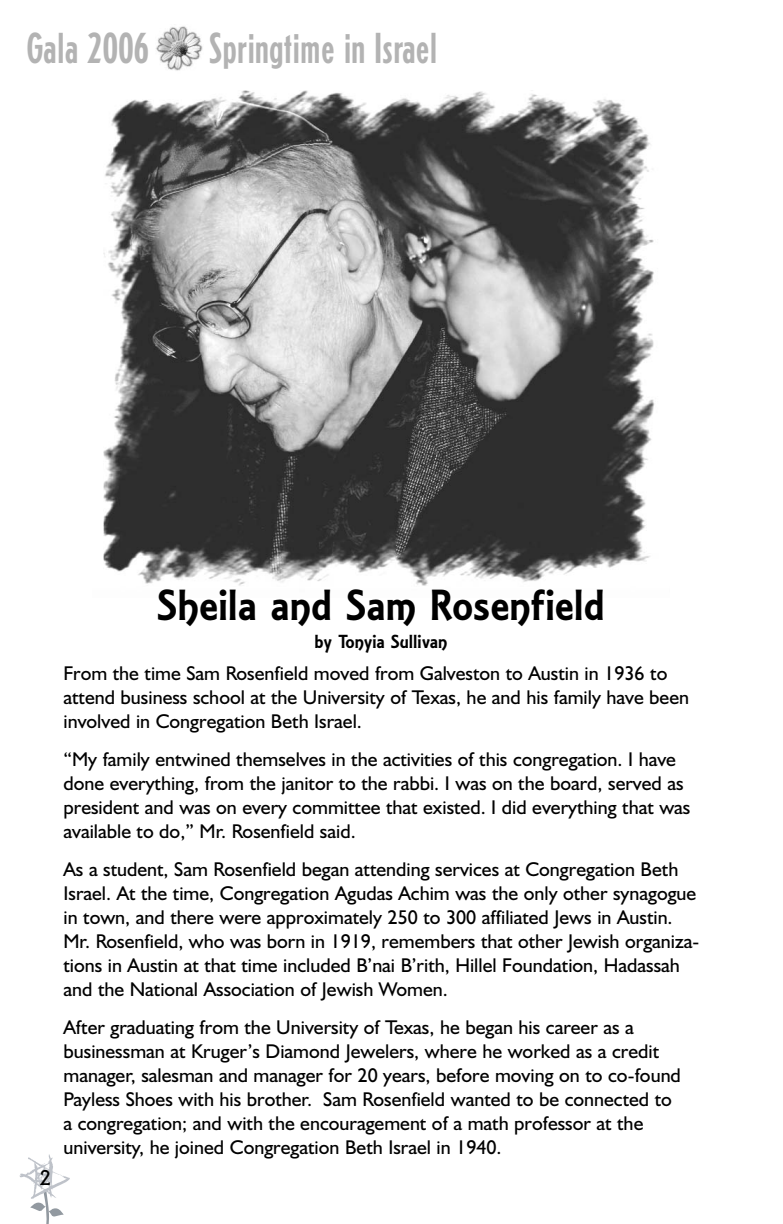
<style>
.page{position:relative;width:783px;height:1224px;background:#fff}
.page>*{position:absolute;margin:0;border:0;box-sizing:border-box;transform-origin:0 0}
.t1{font:46px "Equinox ICG";color:#000}
.t2{font:500 condensed 42px "AT Erbar";color:#b3b3b3}
.t3{font:20px/24px "Humanist 521 BT";color:#000}
.t4{font:20px "Albertus";color:#000}
.s1{font-family:"Equinox ICG"}
</style>
<div class="page">
<svg style="left:20px;top:1154px;width:50px;height:70px"></svg>
<img style="left:156px;top:26px;width:47px;height:45px">
<img style="left:103px;top:90px;width:552px;height:496px">
<p class="t2" style="left:26px;top:33px;width:124px">Gala 2006</p>
<p class="t2" style="left:209px;top:33px;width:230px">Springtime in Israel</p>
<p class="t4" style="left:40px;top:1170px;width:12px">2</p>
<p class="t1" style="left:157px;top:590px;width:450px">Sheila and Sam Rosenfield</p>
<p class="t3" style="left:64px;top:627px;width:605px;line-height:31.6px;text-indent:251px"><span class="s1">by Tonyia Sullivan<br></span>From the time Sam Rosenfield moved from Galveston to Austin in 1936 to</p>
<p class="t3" style="left:64px;top:687px;width:627px">attend business school at the University of Texas, he and his family have been involved in Congregation Beth Israel.</p>
<p class="t3" style="left:64px;top:749px;width:628px">“My family entwined themselves in the activities of this congregation. I have done everything, from the janitor to the rabbi. I was on the board, served as president and was on every committee that existed. I did everything that was available to do,” Mr. Rosenfield said.</p>
<p class="t3" style="left:64px;top:859px;width:637px">As a student, Sam Rosenfield began attending services at Congregation Beth Israel. At the time, Congregation Agudas Achim was the only other synagogue in town, and there were approximately 250 to 300 affiliated Jews in Austin.<br>Mr. Rosenfield, who was born in 1919, remembers that other Jewish organiza&shy;tions in Austin at that time included B’nai B’rith, Hillel Foundation, Hadassah and the National Association of Jewish Women.</p>
<p class="t3" style="left:64px;top:1017px;width:619px">After graduating from the University of Texas, he began his career as a businessman at Kruger’s Diamond Jewelers, where he worked as a credit manager, salesman and manager for 20 years, before moving on to co-found Payless Shoes with his brother. Sam Rosenfield wanted to be connected to a congregation; and with the encouragement of a math professor at the university, he joined Congregation Beth Israel in 1940.</p>
</div>
